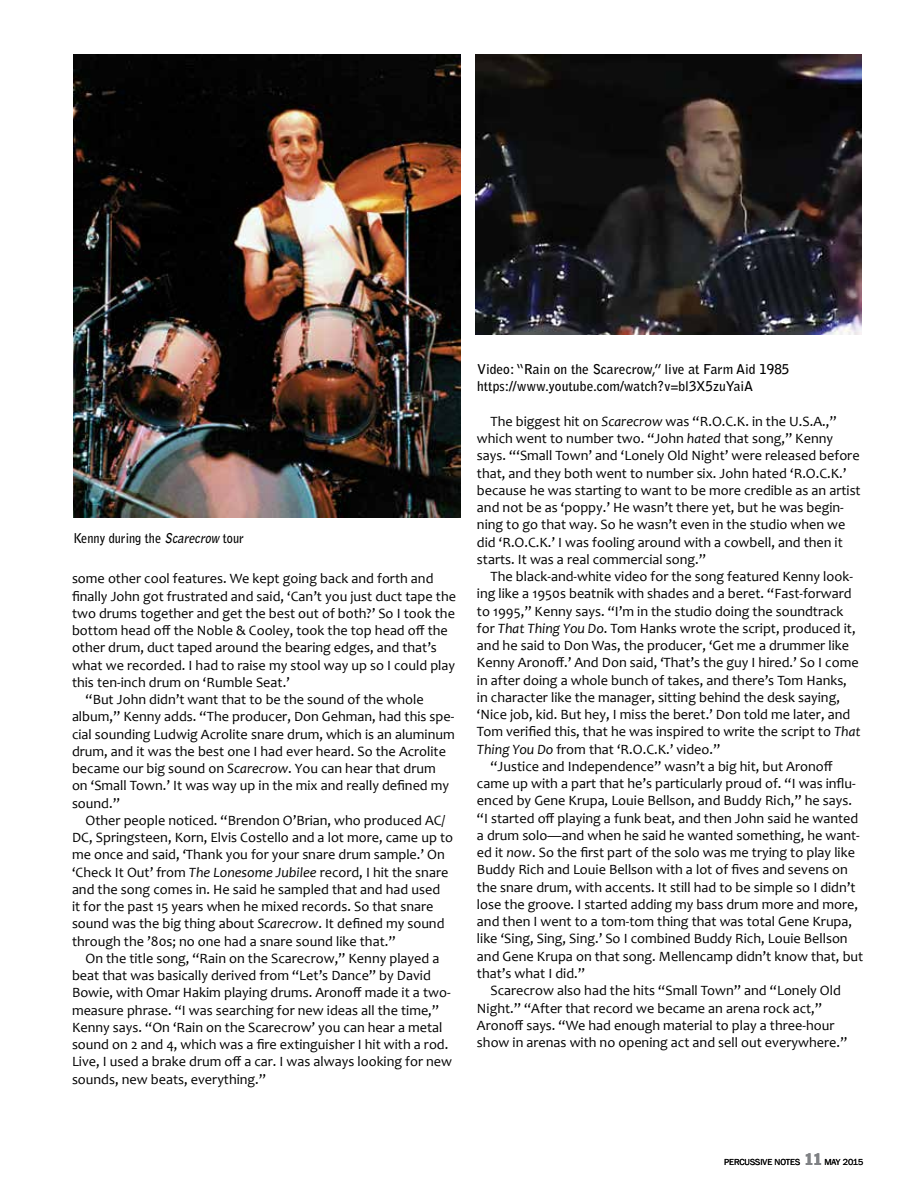
<style>
.page{position:relative;width:918px;height:1188px;background:#fff}
.page>*{position:absolute;margin:0;border:0;box-sizing:border-box;transform-origin:0 0}
.t1{font:14.25px/17.2px "Candara";color:#000}
.t2{font:700 13.5px/17.2px "Bell Gothic Std";color:#000}
.t3{font:700 13.5px "Bell Gothic Std";color:#000;scale:.91 1}
.t4{font:9px "Franklin Gothic";color:#000}
.s1{font-style:italic}
.s2{font-stretch:condensed;font-size:16.5px;color:#808285}
</style>
<div class="page">
<img style="left:476px;top:55px;width:385px;height:279px">
<img style="left:73px;top:54px;width:388px;height:463px">
<p class="t3" style="left:74px;top:530px;width:189px">Kenny during the <span class="s1">Scarecrow</span> tour</p>
<p class="t1" style="left:72px;top:570px;width:363px">some other cool features. We kept going back and forth and</p>
<p class="t1" style="left:72px;top:587px;width:386px">finally John got frustrated and said, ‘Can’t you just duct tape the</p>
<p class="t1" style="left:72px;top:605px;width:384px">two drums together and get the best out of both?’ So I took the</p>
<p class="t1" style="left:72px;top:622px;width:377px">bottom head off the Noble &amp; Cooley, took the top head off the</p>
<p class="t1" style="left:72px;top:639px;width:366px">other drum, duct taped around the bearing edges, and that’s</p>
<p class="t1" style="left:72px;top:656px;width:385px">what we recorded. I had to raise my stool way up so I could play</p>
<p class="t1" style="left:72px;top:674px;width:219px">this ten-inch drum on ‘Rumble Seat.’</p>
<p class="t1" style="left:85px;top:691px;width:340px">“But John didn’t want that to be the sound of the whole</p>
<p class="t1" style="left:72px;top:708px;width:384px">album,” Kenny adds. “The producer, Don Gehman, had this spe-</p>
<p class="t1" style="left:72px;top:725px;width:384px">cial sounding Ludwig Acrolite snare drum, which is an aluminum</p>
<p class="t1" style="left:72px;top:743px;width:376px">drum, and it was the best one I had ever heard. So the Acrolite</p>
<p class="t1" style="left:72px;top:760px;width:365px">became our big sound on <span class="s1">Scarecrow</span>. You can hear that drum</p>
<p class="t1" style="left:72px;top:777px;width:379px">on ‘Small Town.’ It was way up in the mix and really defined my</p>
<p class="t1" style="left:72px;top:794px;width:49px">sound.”</p>
<p class="t1" style="left:85px;top:812px;width:361px">Other people noticed. “Brendon O’Brian, who produced AC/</p>
<p class="t1" style="left:72px;top:829px;width:383px">DC, Springsteen, Korn, Elvis Costello and a lot more, came up to</p>
<p class="t1" style="left:72px;top:846px;width:374px">me once and said, ‘Thank you for your snare drum sample.’ On</p>
<p class="t1" style="left:72px;top:863px;width:378px">‘Check It Out’ from <span class="s1">The Lonesome Jubilee</span> record, I hit the snare</p>
<p class="t1" style="left:72px;top:881px;width:370px">and the song comes in. He said he sampled that and had used</p>
<p class="t1" style="left:72px;top:898px;width:363px">it for the past 15 years when he mixed records. So that snare</p>
<p class="t1" style="left:72px;top:915px;width:374px">sound was the big thing about <span class="s1">Scarecrow</span>. It defined my sound</p>
<p class="t1" style="left:72px;top:932px;width:325px">through the ’80s; no one had a snare sound like that.”</p>
<p class="t1" style="left:85px;top:950px;width:355px">On the title song, “Rain on the Scarecrow,” Kenny played a</p>
<p class="t1" style="left:72px;top:967px;width:360px">beat that was basically derived from “Let’s Dance” by David</p>
<p class="t1" style="left:72px;top:984px;width:380px">Bowie, with Omar Hakim playing drums. Aronoff made it a two-</p>
<p class="t1" style="left:72px;top:1001px;width:369px">measure phrase. “I was searching for new ideas all the time,”</p>
<p class="t1" style="left:72px;top:1019px;width:372px">Kenny says. “On ‘Rain on the Scarecrow’ you can hear a metal</p>
<p class="t1" style="left:72px;top:1036px;width:378px">sound on 2 and 4, which was a fire extinguisher I hit with a rod.</p>
<p class="t1" style="left:72px;top:1053px;width:382px">Live, I used a brake drum off a car. I was always looking for new</p>
<p class="t1" style="left:72px;top:1070px;width:196px">sounds, new beats, everything.”</p>
<p class="t2" style="left:477px;top:361px;width:314px">Video: “Rain on the Scarecrow,” live at Farm Aid 1985 https://www.youtube.com/watch?v=bl3X5zuYaiA</p>
<p class="t1" style="left:477px;top:413px;width:385px;text-indent:14px">The biggest hit on <span class="s1">Scarecrow</span> was “R.O.C.K. in the U.S.A.,” which went to number two. “John <span class="s1">hated</span> that song,” Kenny says. “‘Small Town’ and ‘Lonely Old Night’ were released before that, and they both went to number six. John hated ‘R.O.C.K.’ because he was starting to want to be more credible as an artist and not be as ‘poppy.’ He wasn’t there yet, but he was begin&shy;ning to go that way. So he wasn’t even in the studio when we did ‘R.O.C.K.’ I was fooling around with a cowbell, and then it starts. It was a real commercial song.”</p>
<p class="t1" style="left:490px;top:568px;width:364px">The black-and-white video for the song featured Kenny look-</p>
<p class="t1" style="left:477px;top:585px;width:376px">ing like a 1950s beatnik with shades and a beret. “Fast-forward</p>
<p class="t1" style="left:477px;top:602px;width:368px">to 1995,” Kenny says. “I’m in the studio doing the soundtrack</p>
<p class="t1" style="left:477px;top:620px;width:380px">for <span class="s1">That Thing You Do</span>. Tom Hanks wrote the script, produced it,</p>
<p class="t1" style="left:477px;top:637px;width:374px">and he said to Don Was, the producer, ‘Get me a drummer like</p>
<p class="t1" style="left:477px;top:654px;width:383px">Kenny Aronoff.’ And Don said, ‘That’s the guy I hired.’ So I come</p>
<p class="t1" style="left:477px;top:671px;width:371px">in after doing a whole bunch of takes, and there’s Tom Hanks,</p>
<p class="t1" style="left:477px;top:689px;width:364px">in character like the manager, sitting behind the desk saying,</p>
<p class="t1" style="left:477px;top:706px;width:375px">‘Nice job, kid. But hey, I miss the beret.’ Don told me later, and</p>
<p class="t1" style="left:477px;top:723px;width:385px">Tom verified this, that he was inspired to write the script to <span class="s1">That</span></p>
<p class="t1" style="left:477px;top:740px;width:245px"><span class="s1">Thing You Do</span> from that ‘R.O.C.K.’ video.”</p>
<p class="t1" style="left:490px;top:758px;width:344px">“Justice and Independence” wasn’t a big hit, but Aronoff</p>
<p class="t1" style="left:477px;top:775px;width:380px">came up with a part that he’s particularly proud of. “I was influ-</p>
<p class="t1" style="left:477px;top:792px;width:377px">enced by Gene Krupa, Louie Bellson, and Buddy Rich,” he says.</p>
<p class="t1" style="left:477px;top:809px;width:383px">“I started off playing a funk beat, and then John said he wanted</p>
<p class="t1" style="left:477px;top:827px;width:384px">a drum solo—and when he said he wanted something, he want-</p>
<p class="t1" style="left:477px;top:844px;width:380px">ed it <span class="s1">now</span>. So the first part of the solo was me trying to play like</p>
<p class="t1" style="left:477px;top:861px;width:372px">Buddy Rich and Louie Bellson with a lot of fives and sevens on</p>
<p class="t1" style="left:477px;top:879px;width:380px">the snare drum, with accents. It still had to be simple so I didn’t</p>
<p class="t1" style="left:477px;top:896px;width:383px">lose the groove. I started adding my bass drum more and more,</p>
<p class="t1" style="left:477px;top:913px;width:377px">and then I went to a tom-tom thing that was total Gene Krupa,</p>
<p class="t1" style="left:477px;top:930px;width:372px">like ‘Sing, Sing, Sing.’ So I combined Buddy Rich, Louie Bellson</p>
<p class="t1" style="left:477px;top:948px;width:388px">and Gene Krupa on that song. Mellencamp didn’t know that, but</p>
<p class="t1" style="left:477px;top:965px;width:110px">that’s what I did.”</p>
<p class="t1" style="left:490px;top:982px;width:352px">Scarecrow also had the hits “Small Town” and “Lonely Old</p>
<p class="t1" style="left:477px;top:999px;width:347px">Night.” “After that record we became an arena rock act,”</p>
<p class="t1" style="left:477px;top:1017px;width:359px">Aronoff says. “We had enough material to play a three-hour</p>
<p class="t1" style="left:477px;top:1034px;width:372px">show in arenas with no opening act and sell out everywhere.”</p>
<p class="t4" style="left:724px;top:1156px;width:141px">PERCUSSIVE NOTES <span class="s2">11</span> MAY 2015</p>
</div>
